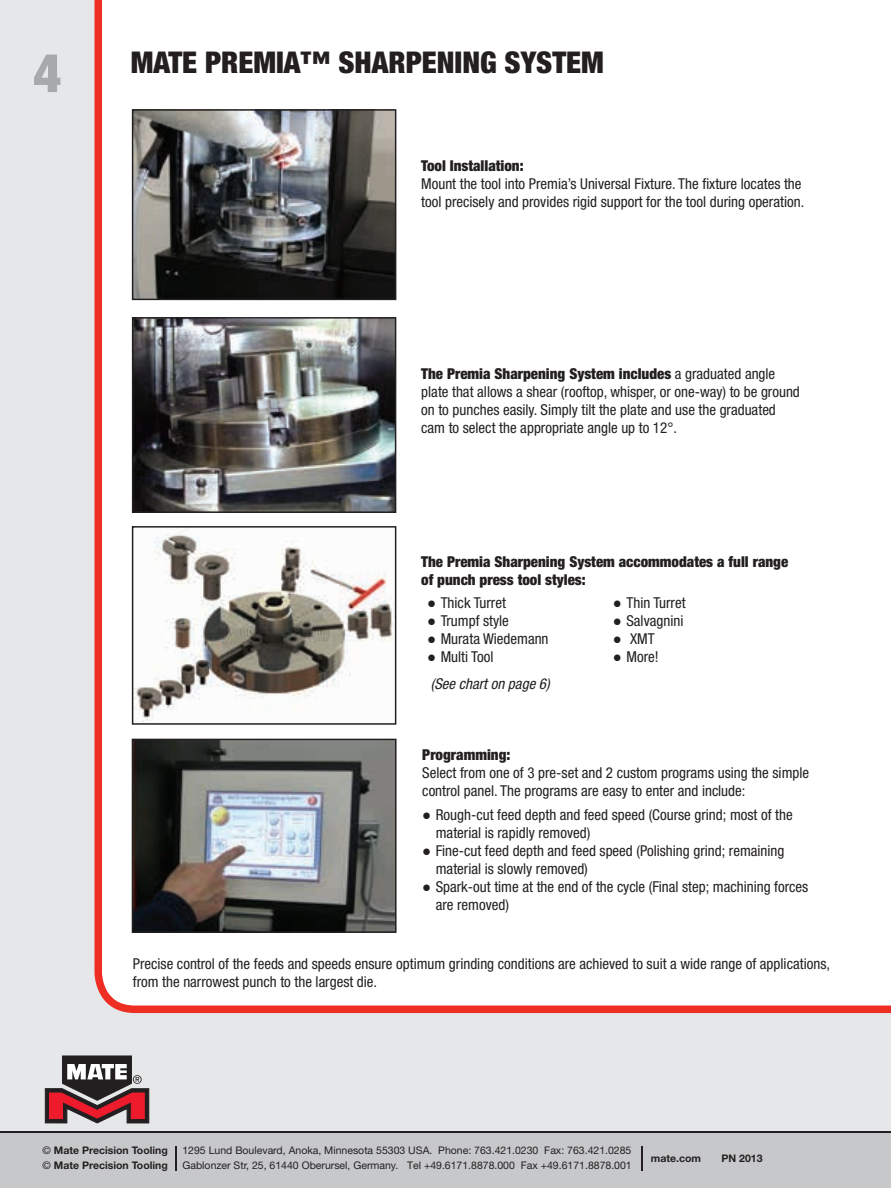
<style>
.page{position:relative;width:891px;height:1188px;background:#e6e7e9}
.page>*{position:absolute;margin:0;border:0;box-sizing:border-box;transform-origin:0 0}
.t1{font:900 condensed 54px "Helvetica Neue LT Std";color:#a8a9ad}
.t2{font:900 condensed 30px "Helvetica Neue LT Std";color:#231f20}
.t3{font:condensed 15px/18px "Helvetica Neue LT Std";color:#231f20}
.t4{font:900 condensed 15px/18px "Helvetica Neue LT Std";color:#231f20}
.t5{font:italic condensed 15px "Helvetica Neue LT Std";color:#231f20}
.t6{font:10.5px "Helvetica Neue LT Std";color:#231f20}
.t7{font:700 10.5px "Helvetica Neue LT Std";color:#231f20}
.s1{font-weight:900}
.s2{font-family:"Impact";font-stretch:normal}
.s3{font-style:normal;color:#fff}
.s4{font-weight:400}
</style>
<div class="page">
<div style="left:94px;top:0;width:797px;height:1013px;background:#fff"></div>
<div style="left:0;top:1132px;width:891px;height:56px;background:#c7c8ca"></div>
<hr style="left:0;top:1131px;width:891px;height:2px;background:#231f20">
<svg style="left:45px;top:1056px;width:104px;height:67px"></svg>
<svg style="left:132px;top:109px;width:264px;height:191px"></svg>
<img style="left:132px;top:317px;width:264px;height:196px">
<svg style="left:132px;top:526px;width:264px;height:199px;fill:#fafaf9"></svg>
<svg style="left:132px;top:739px;width:265px;height:194px"></svg>
<hr style="left:641px;top:1146px;width:2px;height:25px;background:#231f20">
<svg style="left:176px;top:1146px;width:1px;height:25px"></svg>
<h1 class="t1" style="left:33px;top:40px;width:30px">4</h1>
<h2 class="t2" style="left:131px;top:44px;width:475px">MATE PREMIA™ SHARPENING SYSTEM</h2>
<p class="t4" style="left:421px;top:156px;width:104px">Tool Installation:</p>
<p class="t3" style="left:421px;top:174px;width:385px">Mount the tool into Premia’s Universal Fixture. The fixture locates the tool precisely and provides rigid support for the tool during operation.</p>
<p class="t3" style="left:421px;top:365px;width:380px"><span class="s1">The Premia Sharpening System includes</span> a graduated angle plate that allows a shear (rooftop, whisper, or one-way) to be ground on to punches easily. Simply tilt the plate and use the graduated cam to select the appropriate angle up to 12°.</p>
<p class="t4" style="left:421px;top:552px;width:369px">The Premia Sharpening System accommodates a full range of punch press tool styles:</p>
<p class="t3" style="left:427px;top:593px;width:80px"><span class="s2">●</span> Thick Turret</p>
<p class="t3" style="left:427px;top:611px;width:83px"><span class="s2">●</span> Trumpf style</p>
<p class="t3" style="left:427px;top:629px;width:123px"><span class="s2">●</span> Murata Wiedemann</p>
<p class="t3" style="left:427px;top:647px;width:68px"><span class="s2">●</span> Multi Tool</p>
<p class="t3" style="left:613px;top:593px;width:74px"><span class="s2">●</span> Thin Turret</p>
<p class="t3" style="left:613px;top:611px;width:72px"><span class="s2">●</span> Salvagnini</p>
<p class="t3" style="left:613px;top:629px;width:43px"><span class="s2">●</span> XMT</p>
<p class="t3" style="left:613px;top:647px;width:47px"><span class="s2">●</span> More!</p>
<p class="t5" style="left:427px;top:675px;width:124px"><span class="s3">(</span>(See chart on page 6)</p>
<p class="t4" style="left:422px;top:746px;width:90px">Programming:</p>
<p class="t3" style="left:422px;top:764px;width:388px">Select from one of 3 pre-set and 2 custom programs using the simple control panel. The programs are easy to enter and include:</p>
<p class="t3" style="left:436px;top:806px;width:358px;text-indent:-14px"><span class="s2">●</span> Rough-cut feed depth and feed speed (Course grind; most of the material is rapidly removed)</p>
<p class="t3" style="left:436px;top:842px;width:350px;text-indent:-14px"><span class="s2">●</span> Fine-cut feed depth and feed speed (Polishing grind; remaining material is slowly removed)</p>
<p class="t3" style="left:436px;top:878px;width:374px;text-indent:-14px"><span class="s2">●</span> Spark-out time at the end of the cycle (Final step; machining forces are removed)</p>
<p class="t3" style="left:133px;top:955px;width:699px">Precise control of the feeds and speeds ensure optimum grinding conditions are achieved to suit a wide range of applications, from the narrowest punch to the largest die.</p>
<p class="t7" style="left:43px;top:1144px;width:127px"><span class="s4">©</span> Mate Precision Tooling</p>
<p class="t6" style="left:182px;top:1144px;width:451px">1295 Lund Boulevard, Anoka, Minnesota 55303 USA. Phone: 763.421.0230 Fax: 763.421.0285</p>
<p class="t7" style="left:43px;top:1158px;width:127px"><span class="s4">©</span> Mate Precision Tooling</p>
<p class="t6" style="left:182px;top:1159px;width:451px">Gablonzer Str, 25, 61440 Oberursel, Germany. Tel +49.6171.8878.000 Fax +49.6171.8878.001</p>
<p class="t7" style="left:651px;top:1152px;width:52px">mate.com</p>
<p class="t7" style="left:721px;top:1152px;width:43px">PN 2013</p>
</div>
